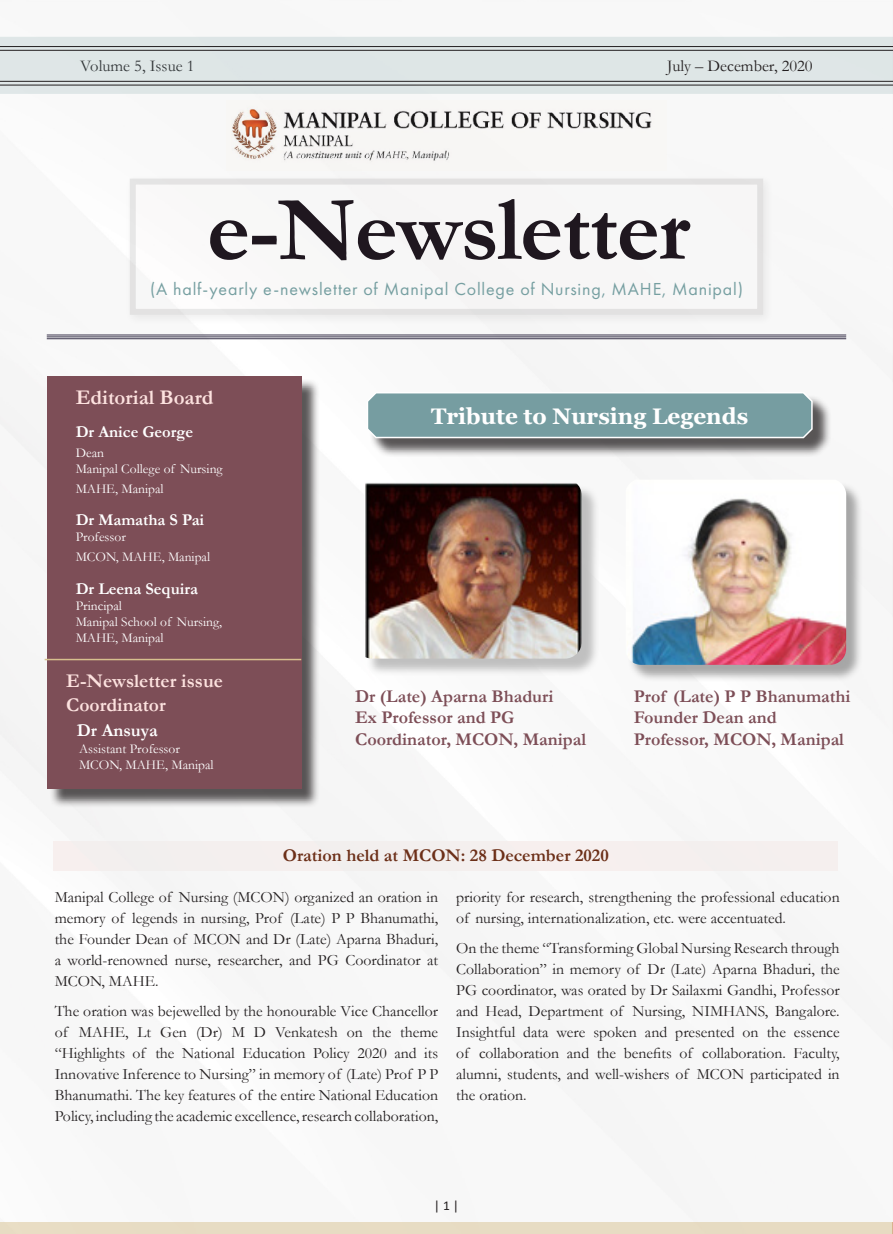
<style>
.page{position:relative;width:893px;height:1234px;background:#fff}
.page>*{position:absolute;margin:0;border:0;box-sizing:border-box;transform-origin:0 0}
.t1{font:700 92.55px "Garamond";letter-spacing:-.015em;color:#1f171f}
.t2{font:700 22.5px "Georgia";color:#fff}
.t3{font:700 21px "Garamond";color:#fde2df}
.t4{font:700 19.5px/23.4px "Garamond";color:#fde2df}
.t5{font:700 18px/21.6px "Garamond";color:#7d4e57}
.t6{font:18px "Futura PT";letter-spacing:.045em;color:#769fa1}
.t7{font:700 18px "Garamond";color:#6c2f18}
.t8{font:700 18px "Garamond";color:#fff}
.t9{font:700 16.5px "Garamond";color:#fff}
.t10{font:16.5px "Garamond";color:#231f20}
.t11{font:15.75px/21px "Garamond";color:#231f20;text-align:justify}
.t12{font:13.5px/16.2px "Garamond";color:#fff}
.t13{font:13.5px "Calibri";color:#231f20}
</style>
<div class="page">
<img style="left:0;top:36px;width:893px;height:1104px">
<div style="left:0;top:1221px;width:893px;height:12px;background:#e7dcc3"></div>
<svg style="left:0;top:37px;width:893px;height:57px;background:#dbe2e3"></svg>
<hr style="left:0;top:46px;width:893px;height:1px;background:#231f20">
<hr style="left:0;top:50px;width:893px;height:1px;background:#231f20">
<hr style="left:0;top:81px;width:893px;height:1px;background:#231f20">
<hr style="left:0;top:85px;width:893px;height:1px;background:#231f20">
<div style="left:125px;top:173px;width:649px;height:153px;background:#231f20;opacity:.7"></div>
<div style="left:49px;top:378px;width:271px;height:429px;background:#231f20;opacity:.75"></div>
<div style="left:47px;top:376px;width:254px;height:412px;background:#7d4e57"></div>
<hr style="left:45px;top:658px;width:256px;height:2px;background:#d7c08e">
<img style="left:227px;top:100px;width:439px;height:70px">
<hr style="left:47px;top:334px;width:799px;height:1px;background:#231d37">
<hr style="left:47px;top:336px;width:799px;height:1px;background:#231d37">
<hr style="left:47px;top:338px;width:799px;height:1px;background:#231d37">
<div style="left:628px;top:481px;width:236px;height:200px;background:#8c8c8c;opacity:.75"></div>
<img style="left:626px;top:479px;width:220px;height:185px">
<div style="left:366px;top:484px;width:233px;height:191px;background:#adadad;opacity:.75"></div>
<img style="left:364px;top:482px;width:218px;height:176px">
<div style="left:369px;top:394px;width:462px;height:63px;background:#231f20;opacity:.75"></div>
<svg style="left:366px;top:390px;width:447px;height:49px;background:#84a6aa"></svg>
<div style="left:53px;top:841px;width:785px;height:30px;background:#f7efee"></div>
<p class="t10" style="left:80px;top:55px;width:116px">Volume 5, Issue 1</p>
<p class="t10" style="left:667px;top:55px;width:147px">July – December, 2020</p>
<p class="t1" style="left:207px;top:167px;width:485px">e-Newsletter</p>
<p class="t6" style="left:150px;top:278px;width:594px">(A half-yearly e-newsletter of Manipal College of Nursing, MAHE, Manipal)</p>
<p class="t3" style="left:76px;top:383px;width:139px">Editorial Board</p>
<p class="t9" style="left:76px;top:420px;width:119px">Dr Anice George</p>
<p class="t12" style="left:76px;top:444px;width:30px">Dean</p>
<p class="t12" style="left:76px;top:460px;width:148px">Manipal College of Nursing</p>
<p class="t12" style="left:76px;top:480px;width:89px">MAHE, Manipal</p>
<p class="t9" style="left:76px;top:508px;width:130px">Dr Mamatha S Pai</p>
<p class="t12" style="left:76px;top:528px;width:52px">Professor</p>
<p class="t12" style="left:76px;top:548px;width:136px">MCON, MAHE, Manipal</p>
<p class="t9" style="left:76px;top:577px;width:124px">Dr Leena Sequira</p>
<p class="t12" style="left:76px;top:597px;width:48px">Principal</p>
<p class="t12" style="left:76px;top:613px;width:148px">Manipal School of Nursing,<br>MAHE, Manipal</p>
<p class="t4" style="left:66px;top:669px;width:158px">E-Newsletter issue<br>Coordinator</p>
<p class="t8" style="left:77px;top:718px;width:82px">Dr Ansuya</p>
<p class="t12" style="left:79px;top:739px;width:102px">Assistant Professor</p>
<p class="t12" style="left:79px;top:756px;width:136px">MCON, MAHE, Manipal</p>
<p class="t2" style="left:431px;top:401px;width:318px">Tribute to Nursing Legends</p>
<p class="t5" style="left:355px;top:685px;width:200px">Dr (Late) Aparna Bhaduri</p>
<p class="t5" style="left:355px;top:706px;width:232px">Ex Professor and PG<br>Coordinator, MCON, Manipal</p>
<p class="t5" style="left:634px;top:685px;width:218px">Prof (Late) P P Bhanumathi</p>
<p class="t5" style="left:634px;top:706px;width:212px">Founder Dean and<br>Professor, MCON, Manipal</p>
<p class="t7" style="left:283px;top:843px;width:327px">Oration held at MCON: 28 December 2020</p>
<p class="t11" style="left:55px;top:886px;width:385px">Manipal College of Nursing (MCON) organized an oration in memory of legends in nursing, Prof (Late) P P Bhanumathi, the Founder Dean of MCON and Dr (Late) Aparna Bhaduri, a world-renowned nurse, researcher, and PG Coordinator at MCON, MAHE.</p>
<p class="t11" style="left:55px;top:999px;width:385px">The oration was bejewelled by the honourable Vice Chancellor of MAHE, Lt Gen (Dr) M D Venkatesh on the theme “Highlights of the National Education Policy 2020 and its Innovative Inference to Nursing” in memory of (Late) Prof P P Bhanumathi. The key features of the entire National Education Policy, including the academic excellence, research collaboration,</p>
<p class="t11" style="left:456px;top:886px;width:385px">priority for research, strengthening the professional education of nursing, internationalization, etc. were accentuated.</p>
<p class="t11" style="left:456px;top:936px;width:385px">On the theme “Transforming Global Nursing Research through Collaboration” in memory of Dr (Late) Aparna Bhaduri, the PG coordinator, was orated by Dr Sailaxmi Gandhi, Professor and Head, Department of Nursing, NIMHANS, Bangalore.<br>Insightful data were spoken and presented on the essence of collaboration and the benefits of collaboration. Faculty, alumni, students, and well-wishers of MCON participated in the oration.</p>
<p class="t13" style="left:434px;top:1196px;width:27px">| 1 |</p>
</div>
